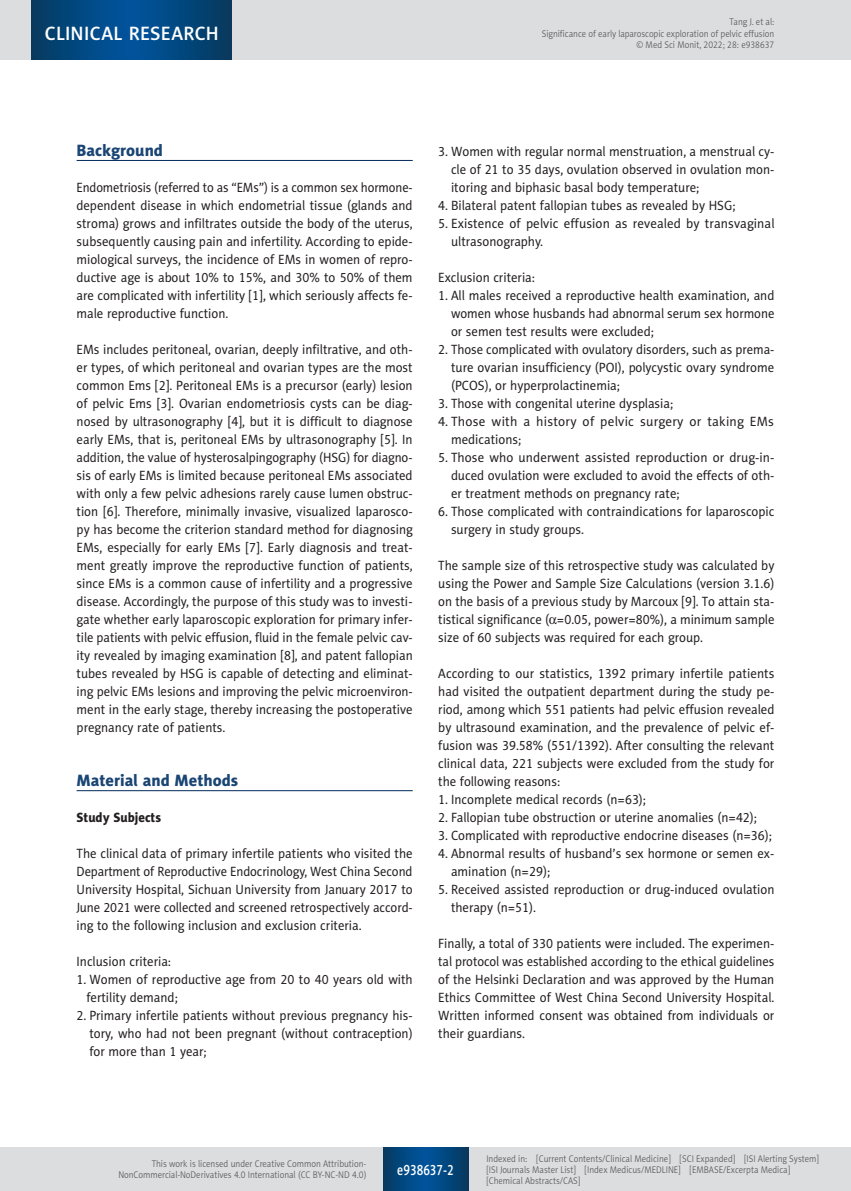
<style>
.page{position:relative;width:851px;height:1191px;background:#fff}
.page>*{position:absolute;margin:0;border:0;box-sizing:border-box;transform-origin:0 0}
.t1{font:19.5px "Naomi Sans EFN Medium";letter-spacing:.015em;color:#fff}
.MSM_Headline_1{font:16.5px "Naomi Sans EFN Heavy";color:#1a4574}
.MSM_e-PAGINA{font:15px "Naomi Sans EFN Medium";color:#fff;scale:.8 1}
.MSM_Body{font:13.5px/18px "Naomi Sans EFN";color:#231f20;text-align:justify;scale:.95 1}
.MSM_Body_no_before{font:13.5px/18px "Naomi Sans EFN";color:#231f20;scale:.95 1}
.MSM_Body-2{font:13.5px/18px "Naomi Sans EFN";color:#231f20;text-align:justify;scale:.93 1}
.MSM_Body-3{font:13.5px/18px "Naomi Sans EFN";color:#231f20;text-align:justify;scale:.96 1}
.MSM_Body_no_before-2{font:13.5px/18px "Naomi Sans EFN";color:#231f20;scale:.96 1}
.MSM_Body_no_before-3{font:13.5px/18px "Naomi Sans EFN";color:#231f20;text-align:justify;scale:.94 1}
.MSM_Body_no_before-4{font:13.5px/18px "Naomi Sans EFN";color:#231f20}
.MSM_Headline_2{font:13.5px "Naomi Sans EFN Heavy";color:#231f20;scale:.95 1}
.MSM_pagina_sygnatura{font:9.75px/11.2px "Naomi Sans EFN Light";color:#57585a;scale:.9 1}
.MSM_pagina_zywa{font:9.75px/11.2px "Naomi Sans EFN Light";color:#57585a;text-align:right;scale:.9 1}
.s1{font-family:"Standard Sym L"}
</style>
<div class="page">
<hr style="left:77px;top:160px;width:335px;height:1px;background:#00295c">
<hr style="left:77px;top:790px;width:335px;height:1px;background:#00295c">
<div style="left:0;top:1148px;width:850px;height:43px;background:#dcdddf"></div>
<svg style="left:383px;top:1147px;width:85px;height:43px;background:#02477e"></svg>
<div style="left:0;top:0;width:850px;height:60px;background:#dcdddf"></div>
<hr style="left:850px;top:0;width:1px;height:60px;background:#dcdddf">
<svg style="left:32px;top:0;width:200px;height:60px;background:#02477e"></svg>
<h1 class="t1" style="left:45px;top:22px;width:175px">CLINICAL RESEARCH</h1>
<p class="MSM_pagina_zywa" style="left:541px;top:16px;width:260px">Tang J. et al:<br>Significance of early laparoscopic exploration of pelvic effusion</p>
<p class="MSM_pagina_sygnatura" style="left:636px;top:39px;width:154px">© Med Sci Monit, 2022; 28: e938637</p>
<p class="MSM_Headline_1" style="left:77px;top:140px;width:88px">Background</p>
<p class="MSM_Body-2" style="left:77px;top:178px;width:363px">Endometriosis (referred to as “EMs”) is a common sex hormone&shy;dependent disease in which endometrial tissue (glands and stroma) grows and infiltrates outside the body of the uterus, subsequently causing pain and infertility. According to epide&shy;miological surveys, the incidence of EMs in women of repro&shy;ductive age is about 10% to 15%, and 30% to 50% of them are complicated with infertility [1], which seriously affects fe&shy;male reproductive function.</p>
<p class="MSM_Body" style="left:77px;top:340px;width:355px">EMs includes peritoneal, ovarian, deeply infiltrative, and oth&shy;er types, of which peritoneal and ovarian types are the most common Ems [2]. Peritoneal EMs is a precursor (early) lesion of pelvic Ems [3]. Ovarian endometriosis cysts can be diag&shy;nosed by ultrasonography [4], but it is difficult to diagnose early EMs, that is, peritoneal EMs by ultrasonography [5]. In addition, the value of hysterosalpingography (HSG) for diagno&shy;sis of early EMs is limited because peritoneal EMs associated with only a few pelvic adhesions rarely cause lumen obstruc&shy;tion [6]. Therefore, minimally invasive, visualized laparosco&shy;py has become the criterion standard method for diagnosing EMs, especially for early EMs [7]. Early diagnosis and treat&shy;ment greatly improve the reproductive function of patients, since EMs is a common cause of infertility and a progressive disease. Accordingly, the purpose of this study was to investi&shy;gate whether early laparoscopic exploration for primary infer&shy;tile patients with pelvic effusion, fluid in the female pelvic cav&shy;ity revealed by imaging examination [8], and patent fallopian tubes revealed by HSG is capable of detecting and eliminat&shy;ing pelvic EMs lesions and improving the pelvic microenviron&shy;ment in the early stage, thereby increasing the postoperative pregnancy rate of patients.</p>
<p class="MSM_Headline_1" style="left:77px;top:770px;width:163px">Material and Methods</p>
<p class="MSM_Headline_2" style="left:77px;top:809px;width:90px">Study Subjects</p>
<p class="MSM_Body" style="left:77px;top:844px;width:355px">The clinical data of primary infertile patients who visited the Department of Reproductive Endocrinology, West China Second University Hospital, Sichuan University from January 2017 to June 2021 were collected and screened retrospectively accord&shy;ing to the following inclusion and exclusion criteria.</p>
<p class="MSM_Body" style="left:77px;top:952px;width:101px">Inclusion criteria:</p>
<p class="MSM_Body_no_before" style="left:86px;top:970px;width:345px;text-indent:-10px">1. Women of reproductive age from 20 to 40 years old with fertility demand;</p>
<p class="MSM_Body_no_before" style="left:89px;top:1006px;width:342px;text-align:justify;text-indent:-13px">2. Primary infertile patients without previous pregnancy his&shy;tory, who had not been pregnant (without contraception) for more than 1 year;</p>
<p class="MSM_Body_no_before" style="left:451px;top:142px;width:342px;text-align:justify;text-indent:-13px">3. Women with regular normal menstruation, a menstrual cy&shy;cle of 21 to 35 days, ovulation observed in ovulation mon&shy;itoring and biphasic basal body temperature;</p>
<p class="MSM_Body_no_before" style="left:438px;top:196px;width:314px">4. Bilateral patent fallopian tubes as revealed by HSG;</p>
<p class="MSM_Body_no_before-2" style="left:451px;top:214px;width:338px;text-indent:-13px">5. Existence of pelvic effusion as revealed by transvaginal ultrasonography.</p>
<p class="MSM_Body" style="left:438px;top:268px;width:103px">Exclusion criteria:</p>
<p class="MSM_Body_no_before" style="left:451px;top:286px;width:342px;text-align:justify;text-indent:-13px">1. All males received a reproductive health examination, and women whose husbands had abnormal serum sex hormone or semen test results were excluded;</p>
<p class="MSM_Body_no_before-3" style="left:451px;top:340px;width:345px;text-indent:-13px">2. Those complicated with ovulatory disorders, such as prema&shy;ture ovarian insufficiency (POI), polycystic ovary syndrome (PCOS), or hyperprolactinemia;</p>
<p class="MSM_Body_no_before" style="left:438px;top:394px;width:249px">3. Those with congenital uterine dysplasia;</p>
<p class="MSM_Body_no_before-4" style="left:451px;top:412px;width:324px;text-indent:-13px">4. Those with a history of pelvic surgery or taking EMs medications;</p>
<p class="MSM_Body_no_before-2" style="left:451px;top:448px;width:338px;text-align:justify;text-indent:-13px">5. Those who underwent assisted reproduction or drug-in&shy;duced ovulation were excluded to avoid the effects of oth&shy;er treatment methods on pregnancy rate;</p>
<p class="MSM_Body_no_before" style="left:451px;top:502px;width:342px;text-indent:-13px">6. Those complicated with contraindications for laparoscopic surgery in study groups.</p>
<p class="MSM_Body" style="left:438px;top:556px;width:355px">The sample size of this retrospective study was calculated by using the Power and Sample Size Calculations (version 3.1.6) on the basis of a previous study by Marcoux [9]. To attain sta&shy;tistical significance (<span class="s1">a</span>=0.05, power=80%), a minimum sample size of 60 subjects was required for each group.</p>
<p class="MSM_Body-3" style="left:438px;top:664px;width:352px">According to our statistics, 1392 primary infertile patients had visited the outpatient department during the study pe&shy;riod, among which 551 patients had pelvic effusion revealed by ultrasound examination, and the prevalence of pelvic ef&shy;fusion was 39.58% (551/1392). After consulting the relevant clinical data, 221 subjects were excluded from the study for the following reasons:</p>
<p class="MSM_Body_no_before" style="left:438px;top:790px;width:220px">1. Incomplete medical records (n=63);</p>
<p class="MSM_Body_no_before" style="left:438px;top:808px;width:337px">2. Fallopian tube obstruction or uterine anomalies (n=42);</p>
<p class="MSM_Body_no_before" style="left:438px;top:826px;width:353px">3. Complicated with reproductive endocrine diseases (n=36);</p>
<p class="MSM_Body_no_before" style="left:451px;top:844px;width:342px;text-indent:-13px">4. Abnormal results of husband’s sex hormone or semen ex&shy;amination (n=29);</p>
<p class="MSM_Body_no_before" style="left:451px;top:880px;width:342px;text-indent:-13px">5. Received assisted reproduction or drug-induced ovulation therapy (n=51).</p>
<p class="MSM_Body" style="left:438px;top:934px;width:355px">Finally, a total of 330 patients were included. The experimen&shy;tal protocol was established according to the ethical guidelines of the Helsinki Declaration and was approved by the Human Ethics Committee of West China Second University Hospital.<br>Written informed consent was obtained from individuals or their guardians.</p>
<p class="MSM_pagina_sygnatura" style="left:118px;top:1158px;width:277px;text-align:right">This work is licensed under Creative Common Attribution-<br>NonCommercial-NoDerivatives 4.0 International (CC BY-NC-ND 4.0)</p>
<p class="MSM_e-PAGINA" style="left:397px;top:1160px;width:72px">e938637-2</p>
<p class="MSM_pagina_sygnatura" style="left:486px;top:1152px;width:371px">Indexed in: [Current Contents/Clinical Medicine] [SCI Expanded] [ISI Alerting System] [ISI Journals Master List] [Index Medicus/MEDLINE] [EMBASE/Excerpta Medica] [Chemical Abstracts/CAS]</p>
</div>
